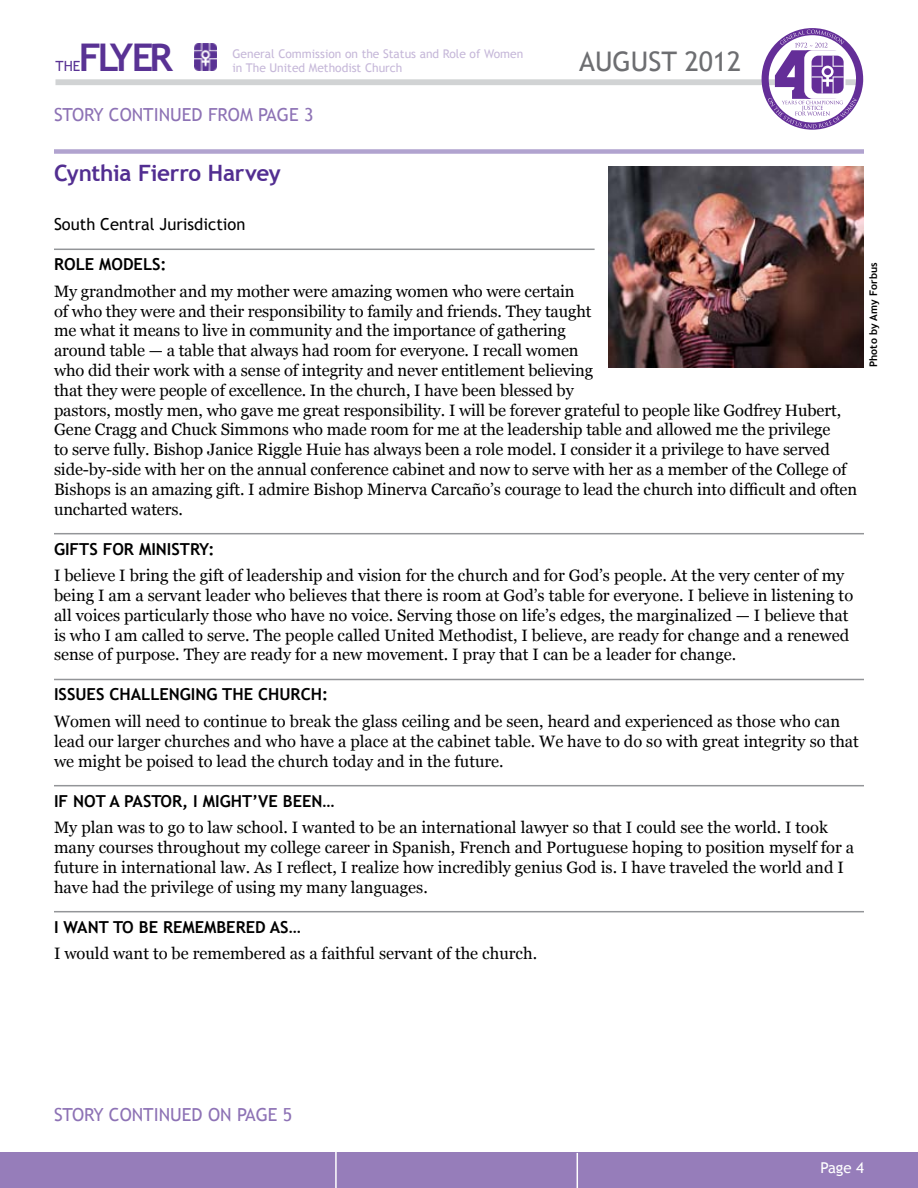
<style>
.page{position:relative;width:918px;height:1188px;background:#fff}
.page>*{position:absolute;margin:0;border:0;box-sizing:border-box;transform-origin:0 0}
.t1{font:700 38.1px "Trebuchet MS";letter-spacing:-.09em;color:#593294}
.t2{font:27px "Trebuchet MS";color:#6d6e71}
.t3{font:700 22.5px "Trebuchet MS";letter-spacing:-.01em;color:#522e91}
.t4{font:18px "Trebuchet MS";color:#8d72b5}
.t5{font:16.5px/19.8px "Georgia";color:#000}
.t6{font:700 16.5px "Trebuchet MS";color:#000}
.t7{font:16.5px "Trebuchet MS";color:#000}
.t8{font:15px "Trebuchet MS";color:#fff}
.t9{font:14.1px "Trebuchet MS";color:#593294}
.t10{font:12px/14.4px "Trebuchet MS";color:#c6b8d9}
.t11{font:700 10.5px "Trebuchet MS";letter-spacing:.01em;color:#000}
</style>
<div class="page">
<img style="left:194px;top:43px;width:23px;height:27px">
<div style="left:56px;top:79px;width:807px;height:6px;background:#d1d3d4"></div>
<div style="left:0;top:1153px;width:918px;height:35px;background:#967dba"></div>
<svg style="left:762px;top:28px;width:101px;height:102px"></svg>
<hr style="left:335px;top:1151px;width:2px;height:37px;background:#fff">
<hr style="left:577px;top:1153px;width:1px;height:35px;background:#fff">
<div style="left:54px;top:149px;width:810px;height:5px;background:#b1a3cf"></div>
<hr style="left:54px;top:249px;width:541px;height:1px;background:#939598">
<hr style="left:54px;top:533px;width:810px;height:1px;background:#939598">
<hr style="left:54px;top:679px;width:810px;height:1px;background:#939598">
<hr style="left:54px;top:785px;width:810px;height:1px;background:#939598">
<hr style="left:54px;top:911px;width:810px;height:1px;background:#939598">
<img style="left:608px;top:166px;width:256px;height:201px">
<h1 class="t1" style="left:79px;top:34px;width:96px">FLYER</h1>
<p class="t10" style="left:232px;top:46px;width:292px">General Commission on the Status and Role of Women in The United Methodist Church</p>
<h2 class="t2" style="left:579px;top:46px;width:33px">Augus</h2>
<h2 class="t2" style="left:661px;top:46px;width:81px">t 2012</h2>
<p class="t9" style="left:56px;top:58px;width:26px">the</p>
<p class="t4" style="left:54px;top:104px;width:261px">Story Continued From PAGE 3</p>
<h3 class="t3" style="left:54px;top:159px;width:228px">CYNTHIA FIERRO HARVEY</h3>
<p class="t7" style="left:54px;top:215px;width:193px">South Central Jurisdiction</p>
<p class="t6" style="left:54px;top:254px;width:79px">ROLE MODELS</p>
<p class="t6" style="left:161px;top:254px;width:8px">:</p>
<p class="t5" style="left:54px;top:282px;width:805px">My grandmother and my mother were amazing women who were certain<br>of who they were and their responsibility to family and friends. They taught<br>me what it means to live in community and the importance of gathering<br>around table — a table that always had room for everyone. I recall women<br>who did their work with a sense of integrity and never entitlement believing<br>that they were people of excellence. In the church, I have been blessed by<br>pastors, mostly men, who gave me great responsibility. I will be forever grateful to people like Godfrey Hubert, Gene Cragg and Chuck Simmons who made room for me at the leadership table and allowed me the privilege<br>to serve fully. Bishop Janice Riggle Huie has always been a role model. I consider it a privilege to have served side-by-side with her on the annual conference cabinet and now to serve with her as a member of the College of Bishops is an amazing gift. I admire Bishop Minerva Carcaño’s courage to lead the church into difficult and often uncharted waters.</p>
<p class="t6" style="left:54px;top:539px;width:26px">GIFTS</p>
<p class="t6" style="left:103px;top:539px;width:113px">FOR MINISTRY:</p>
<p class="t5" style="left:54px;top:566px;width:801px">I believe I bring the gift of leadership and vision for the church and for God’s people. At the very center of my being I am a servant leader who believes that there is room at God’s table for everyone. I believe in listening to all voices particularly those who have no voice. Serving those on life’s edges, the marginalized — I believe that is who I am called to serve. The people called United Methodist, I believe, are ready for change and a renewed sense of purpose. They are ready for a new movement. I pray that I can be a leader for change.</p>
<p class="t6" style="left:54px;top:684px;width:67px">ISSUESCHALLE</p>
<p class="t6" style="left:169px;top:684px;width:65px">NGING THE</p>
<p class="t6" style="left:258px;top:684px;width:44px">CHURCH</p>
<p class="t6" style="left:322px;top:684px;width:8px">:</p>
<p class="t5" style="left:54px;top:712px;width:807px">Women will need to continue to break the glass ceiling and be seen, heard and experienced as those who can lead our larger churches and who have a place at the cabinet table. We have to do so with great integrity so that we might be poised to lead the church today and in the future.</p>
<p class="t6" style="left:54px;top:791px;width:81px">IF NOT A PAST</p>
<p class="t6" style="left:161px;top:791px;width:71px">OR, I MIGHT</p>
<p class="t6" style="left:252px;top:791px;width:84px">’VE BEEN…</p>
<p class="t5" style="left:54px;top:818px;width:802px">My plan was to go to law school. I wanted to be an international lawyer so that I could see the world. I took many courses throughout my college career in Spanish, French and Portuguese hoping to position myself for a future in international law. As I reflect, I realize how incredibly genius God is. I have traveled the world and I have had the privilege of using my many languages.</p>
<p class="t6" style="left:54px;top:917px;width:131px">I WANT TO BE REMEMBERED</p>
<p class="t6" style="left:270px;top:917px;width:32px">AS …</p>
<p class="t5" style="left:54px;top:944px;width:485px">I would want to be remembered as a faithful servant of the church.</p>
<p class="t11" style="left:867px;top:367px;width:107px;rotate:-90deg">PHOTO BY AMY FORBUS</p>
<p class="t4" style="left:54px;top:1104px;width:240px">Story Continued on PAGE 5</p>
<p class="t8" style="left:820px;top:1159px;width:45px">Page 4</p>
</div>
